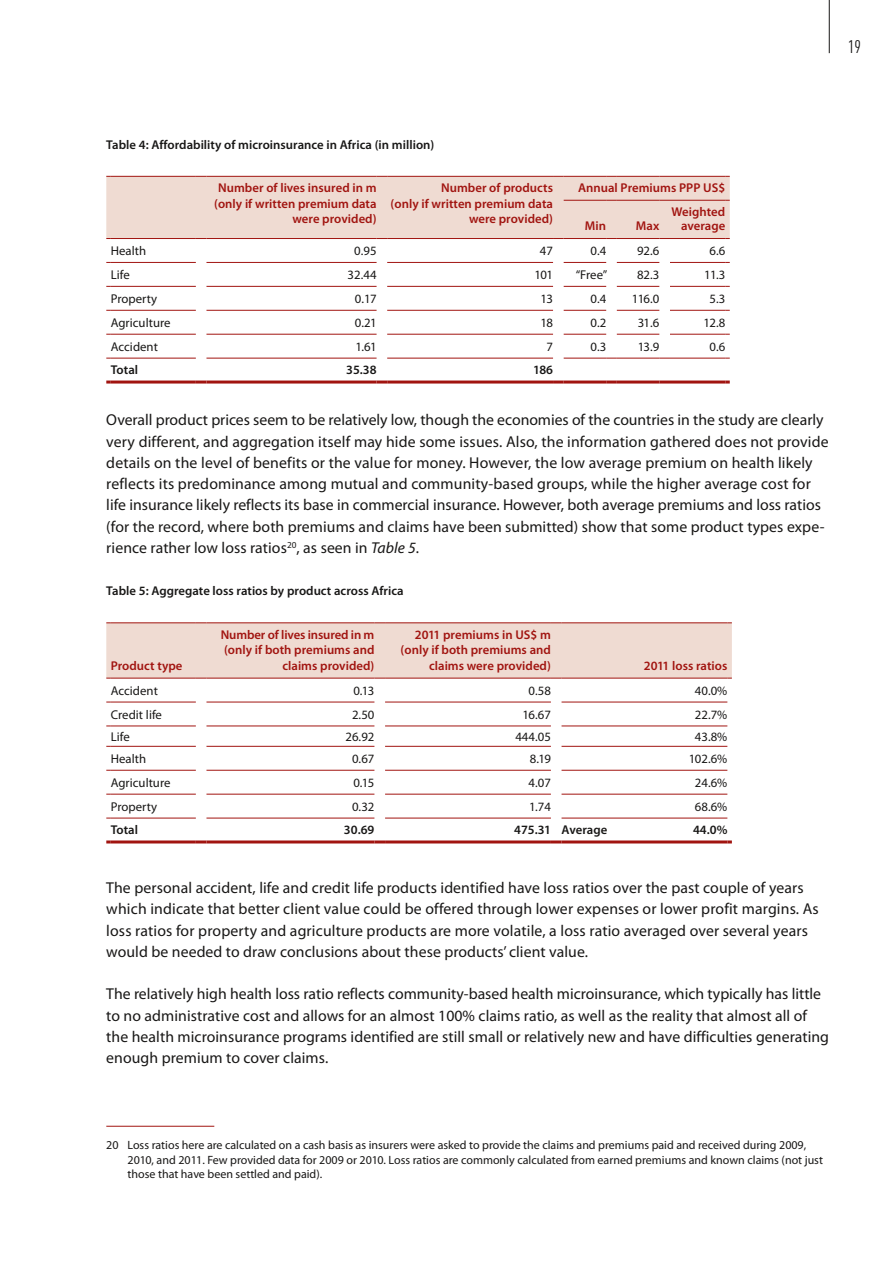
<style>
.page{position:relative;width:893px;height:1263px;background:#fff}
.page>*{position:absolute;margin:0;border:0;box-sizing:border-box;transform-origin:0 0}
.t1{font:18px "DIN Cond";color:#181716}
.t2{font:15.75px/21.3px "Myriad Pro";letter-spacing:.005em;color:#181716}
.t3{font:600 12.75px/15.3px "Myriad Pro";letter-spacing:.005em;color:#a11410;text-align:right}
.t4{font:12.75px "Myriad Pro";letter-spacing:.005em;color:#181716}
.t5{font:600 12.75px "Myriad Pro";letter-spacing:.005em;color:#181716}
.t6{font:12px/14.4px "Myriad Pro";color:#181716}
.s1{font-style:italic}
</style>
<div class="page">
<hr style="left:829px;top:0;width:1px;height:53px;background:#181716">
<hr style="left:111px;top:262px;width:85px;height:1px;background:#a11410">
<hr style="left:206px;top:262px;width:171px;height:1px;background:#a11410">
<hr style="left:387px;top:262px;width:166px;height:1px;background:#a11410">
<hr style="left:564px;top:262px;width:42px;height:1px;background:#a11410">
<hr style="left:617px;top:262px;width:42px;height:1px;background:#a11410">
<hr style="left:670px;top:262px;width:55px;height:1px;background:#a11410">
<hr style="left:111px;top:286px;width:85px;height:1px;background:#a11410">
<hr style="left:206px;top:286px;width:171px;height:1px;background:#a11410">
<hr style="left:387px;top:286px;width:166px;height:1px;background:#a11410">
<hr style="left:564px;top:286px;width:42px;height:1px;background:#a11410">
<hr style="left:617px;top:286px;width:42px;height:1px;background:#a11410">
<hr style="left:670px;top:286px;width:55px;height:1px;background:#a11410">
<hr style="left:111px;top:310px;width:85px;height:1px;background:#a11410">
<hr style="left:206px;top:310px;width:171px;height:1px;background:#a11410">
<hr style="left:387px;top:310px;width:166px;height:1px;background:#a11410">
<hr style="left:564px;top:310px;width:42px;height:1px;background:#a11410">
<hr style="left:617px;top:310px;width:42px;height:1px;background:#a11410">
<hr style="left:670px;top:310px;width:55px;height:1px;background:#a11410">
<hr style="left:111px;top:334px;width:85px;height:1px;background:#a11410">
<hr style="left:206px;top:334px;width:171px;height:1px;background:#a11410">
<hr style="left:387px;top:334px;width:166px;height:1px;background:#a11410">
<hr style="left:564px;top:334px;width:42px;height:1px;background:#a11410">
<hr style="left:617px;top:334px;width:42px;height:1px;background:#a11410">
<hr style="left:670px;top:334px;width:55px;height:1px;background:#a11410">
<hr style="left:111px;top:358px;width:85px;height:1px;background:#a11410">
<hr style="left:206px;top:358px;width:171px;height:1px;background:#a11410">
<hr style="left:387px;top:358px;width:166px;height:1px;background:#a11410">
<hr style="left:564px;top:358px;width:42px;height:1px;background:#a11410">
<hr style="left:617px;top:358px;width:42px;height:1px;background:#a11410">
<hr style="left:670px;top:358px;width:55px;height:1px;background:#a11410">
<svg style="left:106px;top:380px;width:5px;height:3px"></svg>
<hr style="left:111px;top:380px;width:85px;height:3px;background:#a11410">
<svg style="left:196px;top:380px;width:10px;height:3px"></svg>
<hr style="left:206px;top:380px;width:171px;height:3px;background:#a11410">
<svg style="left:377px;top:380px;width:10px;height:3px"></svg>
<hr style="left:387px;top:380px;width:166px;height:3px;background:#a11410">
<svg style="left:553px;top:380px;width:11px;height:3px"></svg>
<hr style="left:564px;top:380px;width:42px;height:3px;background:#a11410">
<svg style="left:606px;top:380px;width:11px;height:3px"></svg>
<hr style="left:617px;top:380px;width:42px;height:3px;background:#a11410">
<svg style="left:659px;top:380px;width:11px;height:3px"></svg>
<hr style="left:670px;top:380px;width:55px;height:3px;background:#a11410">
<svg style="left:725px;top:380px;width:5px;height:3px"></svg>
<div style="left:106px;top:176px;width:624px;height:63px;background:#efdbd2"></div>
<svg style="left:106px;top:623px;width:626px;height:220px"></svg>
<hr style="left:106px;top:1126px;width:108px;height:1px;background:#a11410">
<p class="t1" style="left:848px;top:36px;width:14px">19</p>
<p class="t5" style="left:106px;top:136px;width:330px">Table 4: Affordability of microinsurance in Africa (in million)</p>
<p class="t3" style="left:214px;top:180px;width:164px">Number of lives insured in m (only if written premium data were provided)</p>
<p class="t3" style="left:391px;top:180px;width:164px">Number of products<br>(only if written premium data were provided)</p>
<p class="t3" style="left:578px;top:180px;width:149px">Annual Premiums PPP US$</p>
<p class="t3" style="left:672px;top:204px;width:55px;line-height:14.2px">Weighted average</p>
<p class="t3" style="left:585px;top:218px;width:23px">Min</p>
<p class="t3" style="left:636px;top:218px;width:25px">Max</p>
<p class="t4" style="left:111px;top:243px;width:37px">Health</p>
<p class="t4" style="left:354px;top:243px;width:24px">0.95</p>
<p class="t4" style="left:540px;top:243px;width:15px">47</p>
<p class="t4" style="left:590px;top:243px;width:17px">0.4</p>
<p class="t4" style="left:637px;top:243px;width:24px">92.6</p>
<p class="t4" style="left:709px;top:243px;width:17px">6.6</p>
<p class="t4" style="left:111px;top:267px;width:21px">Life</p>
<p class="t4" style="left:348px;top:267px;width:30px">32.44</p>
<p class="t4" style="left:535px;top:267px;width:20px">101</p>
<p class="t4" style="left:576px;top:267px;width:33px">“Free”</p>
<p class="t4" style="left:637px;top:267px;width:24px">82.3</p>
<p class="t4" style="left:704px;top:267px;width:23px">11.3</p>
<p class="t4" style="left:111px;top:291px;width:48px">Property</p>
<p class="t4" style="left:355px;top:291px;width:23px">0.17</p>
<p class="t4" style="left:541px;top:291px;width:14px">13</p>
<p class="t4" style="left:590px;top:291px;width:17px">0.4</p>
<p class="t4" style="left:632px;top:291px;width:29px">116.0</p>
<p class="t4" style="left:709px;top:291px;width:17px">5.3</p>
<p class="t4" style="left:111px;top:315px;width:61px">Agriculture</p>
<p class="t4" style="left:355px;top:315px;width:23px">0.21</p>
<p class="t4" style="left:541px;top:315px;width:14px">18</p>
<p class="t4" style="left:590px;top:315px;width:17px">0.2</p>
<p class="t4" style="left:638px;top:315px;width:23px">31.6</p>
<p class="t4" style="left:704px;top:315px;width:23px">12.8</p>
<p class="t4" style="left:111px;top:339px;width:49px">Accident</p>
<p class="t4" style="left:356px;top:339px;width:23px">1.61</p>
<p class="t4" style="left:547px;top:339px;width:8px">7</p>
<p class="t4" style="left:590px;top:339px;width:17px">0.3</p>
<p class="t4" style="left:638px;top:339px;width:23px">13.9</p>
<p class="t4" style="left:709px;top:339px;width:17px">0.6</p>
<p class="t5" style="left:111px;top:362px;width:29px">Total</p>
<p class="t5" style="left:346px;top:362px;width:32px">35.38</p>
<p class="t5" style="left:533px;top:362px;width:21px">186</p>
<p class="t2" style="left:106px;top:409px;width:724px">Overall product prices seem to be relatively low, though the economies of the countries in the study are clearly very different, and aggregation itself may hide some issues. Also, the information gathered does not provide details on the level of benefits or the value for money. However, the low average premium on health likely reflects its predominance among mutual and community-based groups, while the higher average cost for life insurance likely reflects its base in commercial insurance. However, both average premiums and loss ratios (for the record, where both premiums and claims have been submitted) show that some product types expe&shy;rience rather low loss ratios<sup>20</sup>, as seen in <span class="s1">Table 5</span>.</p>
<p class="t5" style="left:106px;top:583px;width:299px">Table 5: Aggregate loss ratios by product across Africa</p>
<p class="t3" style="left:111px;top:657px;width:73px">Product type</p>
<p class="t3" style="left:221px;top:627px;width:155px">Number of lives insured in m (only if both premiums and claims provided)</p>
<p class="t3" style="left:401px;top:627px;width:152px">2011 premiums in US$ m (only if both premiums and claims were provided)</p>
<p class="t3" style="left:644px;top:657px;width:85px">2011 loss ratios</p>
<p class="t4" style="left:111px;top:683px;width:49px">Accident</p>
<p class="t4" style="left:353px;top:683px;width:23px">0.13</p>
<p class="t4" style="left:529px;top:683px;width:24px">0.58</p>
<p class="t4" style="left:695px;top:683px;width:34px">40.0%</p>
<p class="t4" style="left:111px;top:707px;width:53px">Credit life</p>
<p class="t4" style="left:352px;top:707px;width:24px">2.50</p>
<p class="t4" style="left:523px;top:707px;width:30px">16.67</p>
<p class="t4" style="left:695px;top:707px;width:34px">22.7%</p>
<p class="t4" style="left:111px;top:729px;width:21px">Life</p>
<p class="t4" style="left:345px;top:729px;width:30px">26.92</p>
<p class="t4" style="left:515px;top:729px;width:37px">444.05</p>
<p class="t4" style="left:695px;top:729px;width:34px">43.8%</p>
<p class="t4" style="left:111px;top:751px;width:37px">Health</p>
<p class="t4" style="left:352px;top:751px;width:24px">0.67</p>
<p class="t4" style="left:530px;top:751px;width:23px">8.19</p>
<p class="t4" style="left:689px;top:751px;width:40px">102.6%</p>
<p class="t4" style="left:111px;top:775px;width:61px">Agriculture</p>
<p class="t4" style="left:353px;top:775px;width:23px">0.15</p>
<p class="t4" style="left:529px;top:775px;width:24px">4.07</p>
<p class="t4" style="left:695px;top:775px;width:34px">24.6%</p>
<p class="t4" style="left:111px;top:799px;width:48px">Property</p>
<p class="t4" style="left:352px;top:799px;width:24px">0.32</p>
<p class="t4" style="left:529px;top:799px;width:23px">1.74</p>
<p class="t4" style="left:695px;top:799px;width:34px">68.6%</p>
<p class="t5" style="left:111px;top:822px;width:29px">Total</p>
<p class="t5" style="left:344px;top:822px;width:32px">30.69</p>
<p class="t5" style="left:514px;top:822px;width:95px">475.31 Average</p>
<p class="t5" style="left:693px;top:822px;width:36px">44.0%</p>
<p class="t2" style="left:106px;top:877px;width:714px">The personal accident, life and credit life products identified have loss ratios over the past couple of years which indicate that better client value could be offered through lower expenses or lower profit margins. As loss ratios for property and agriculture products are more volatile, a loss ratio averaged over several years would be needed to draw conclusions about these products’ client value.</p>
<p class="t2" style="left:106px;top:983px;width:724px">The relatively high health loss ratio reflects community-based health microinsurance, which typically has little to no administrative cost and allows for an almost 100% claims ratio, as well as the reality that almost all of the health microinsurance programs identified are still small or relatively new and have difficulties generating enough premium to cover claims.</p>
<p class="t6" style="left:128px;top:1138px;width:697px;text-indent:-21px">20 Loss ratios here are calculated on a cash basis as insurers were asked to provide the claims and premiums paid and received during 2009,<br>2010, and 2011. Few provided data for 2009 or 2010. Loss ratios are commonly calculated from earned premiums and known claims (not just those that have been settled and paid).</p>
</div>
